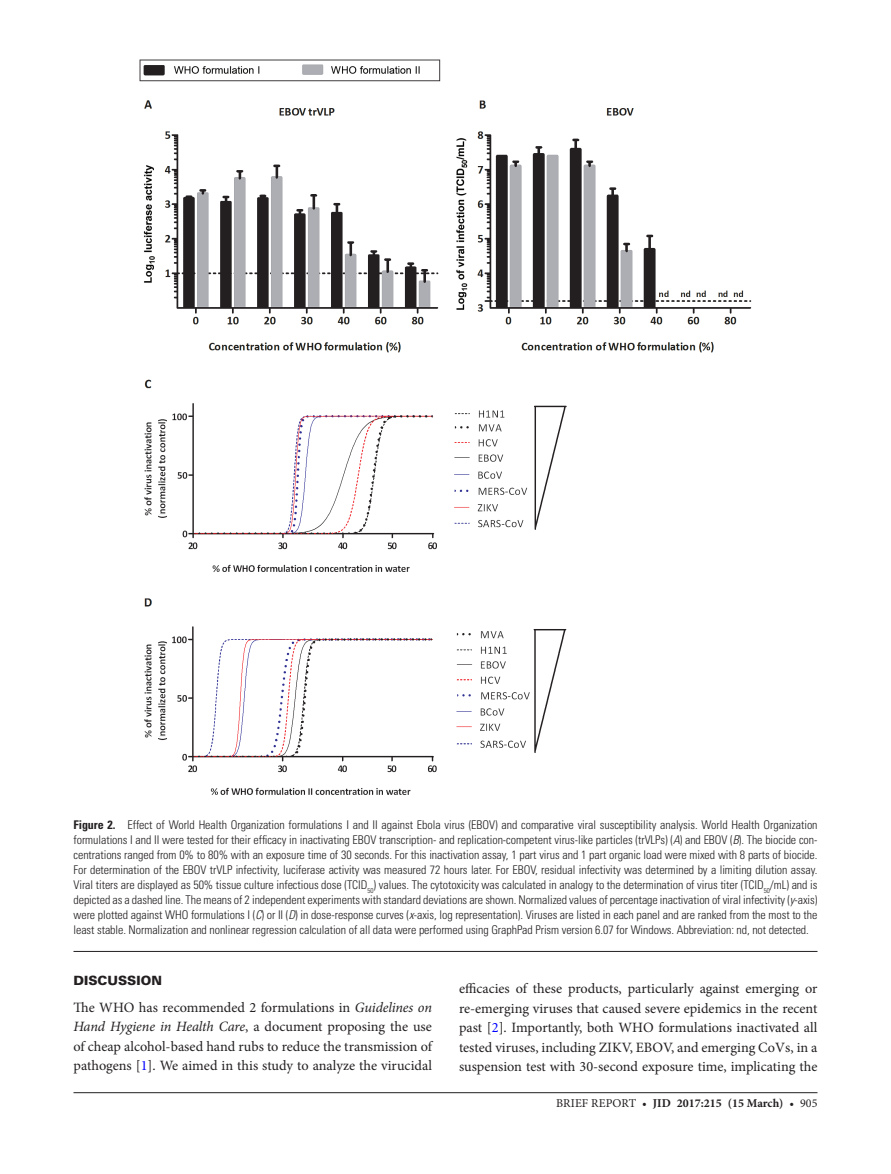
<style>
.page{position:relative;width:891px;height:1174px;background:#fff}
.page>*{position:absolute;margin:0;border:0;box-sizing:border-box;transform-origin:0 0}
.t1{font:14.25px/19.5px "Minion Pro";color:#231f20;text-align:justify}
.t2{font:900 12.75px "Univers LT Std";color:#231f20}
.t3{font:300 condensed 12px/15px "Univers LT Std";letter-spacing:-.005em;color:#231f20;text-align:justify}
.t4{font:700 12px "Minion Pro";color:#231f20}
.s1{font-weight:700}
.s2{font-style:italic}
.s3{color:#00f}
.s4{font-weight:400}
</style>
<div class="page">
<hr style="left:73px;top:1092px;width:744px;height:1px;background:#231f20">
<hr style="left:73px;top:951px;width:744px;height:1px;background:#231f20">
<img style="left:139px;top:59px;width:613px;height:736px">
<p class="t3" style="left:73px;top:817px;width:746px"><span class="s1">Figure 2.</span> Effect of World Health Organization formulations I and II against Ebola virus (EBOV) and comparative viral susceptibility analysis. World Health Organization formulations I and II were tested for their efficacy in inactivating EBOV transcription- and replication-competent virus-like particles (trVLPs) (<span class="s2">A</span>) and EBOV (<span class="s2">B</span>). The biocide con&shy;centrations ranged from 0% to 80% with an exposure time of 30 seconds. For this inactivation assay, 1 part virus and 1 part organic load were mixed with 8 parts of biocide.<br>For determination of the EBOV trVLP infectivity, luciferase activity was measured 72 hours later. For EBOV, residual infectivity was determined by a limiting dilution assay.<br>Viral titers are displayed as 50% tissue culture infectious dose (TCID<sub>50</sub>) values. The cytotoxicity was calculated in analogy to the determination of virus titer (TCID<sub>50</sub>/mL) and is depicted as a dashed line. The means of 2 independent experiments with standard deviations are shown. Normalized values of percentage inactivation of viral infectivity (<span class="s2">y</span>-axis) were plotted against WHO formulations I (<span class="s2">C</span>) or II (<span class="s2">D</span>) in dose-response curves (<span class="s2">x</span>-axis, log representation). Viruses are listed in each panel and are ranked from the most to the least stable. Normalization and nonlinear regression calculation of all data were performed using GraphPad Prism version 6.07 for Windows. Abbreviation: nd, not detected.</p>
<p class="t2" style="left:73px;top:972px;width:90px">DISCUSSION</p>
<p class="t1" style="left:73px;top:998px;width:360px">The WHO has recommended 2 formulations in <span class="s2">Guidelines on Hand Hygiene in Health Care</span>, a document proposing the use of cheap alcohol-based hand rubs to reduce the transmission of pathogens [<span class="s3">1</span>]. We aimed in this study to analyze the virucidal</p>
<p class="t1" style="left:459px;top:979px;width:360px">efficacies of these products, particularly against emerging or re-emerging viruses that caused severe epidemics in the recent past [<span class="s3">2</span>]. Importantly, both WHO formulations inactivated all tested viruses, including ZIKV, EBOV, and emerging CoVs, in a suspension test with 30-second exposure time, implicating the</p>
<p class="t4" style="left:556px;top:1094px;width:263px"><span class="s4">BRIEF REPORT •</span> JID 2017:215 (15 March) <span class="s4">• 905</span></p>
</div>
